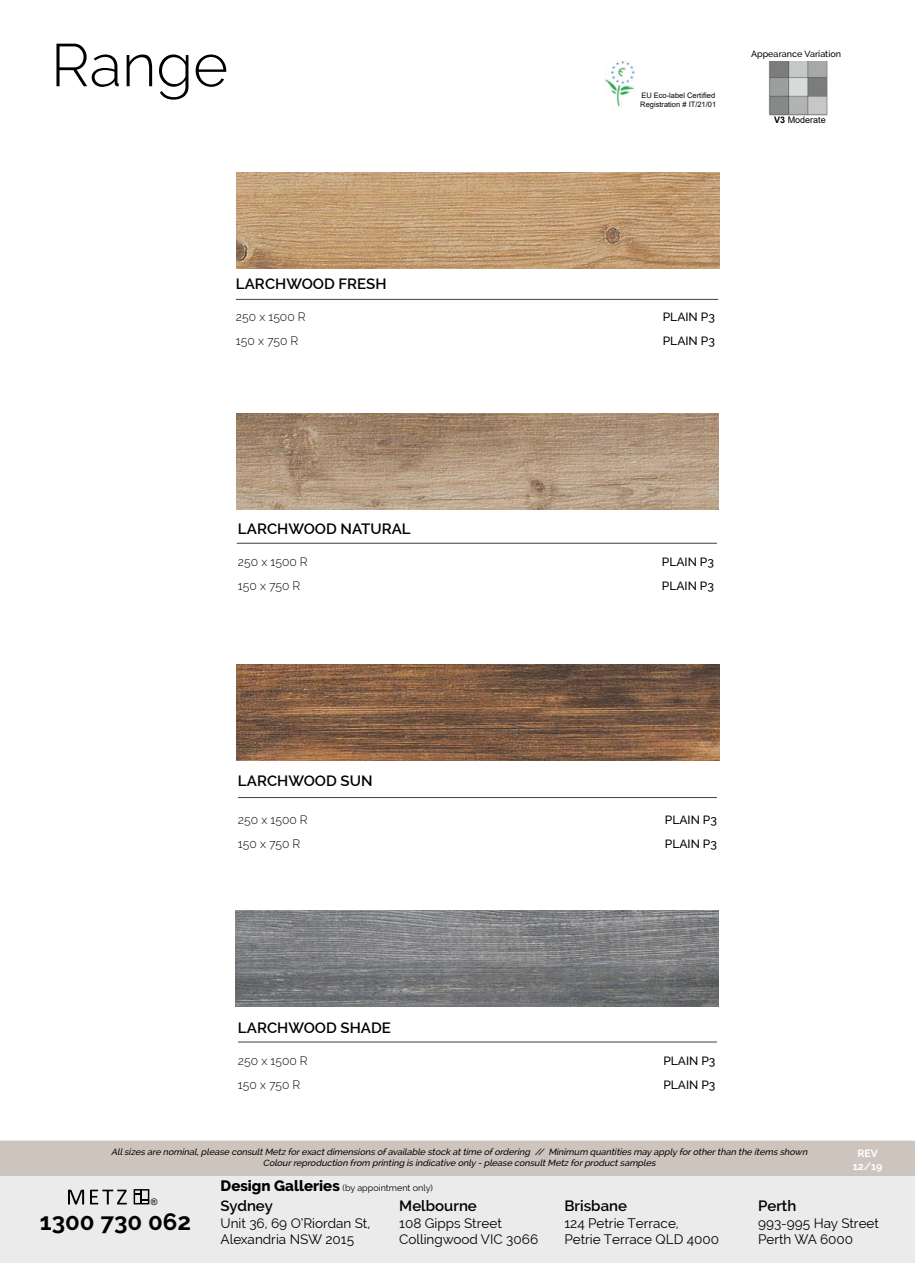
<style>
.page{position:relative;width:915px;height:1263px;background:#fff}
.page>*{position:absolute;margin:0;border:0;box-sizing:border-box;transform-origin:0 0}
.t1{font:300 60px "Raleway";color:#000}
.t2{font:700 24px "Raleway";color:#000}
.t3{font:600 15px "Raleway";color:#000}
.t4{font:13.5px "Raleway";color:#000}
.t5{font:300 12px "Raleway";color:#000}
.t6{font:500 12px "Raleway";color:#000}
.t7{font:700 10.5px/12.6px "Raleway";color:#fff;text-align:center}
.t8{font:italic 500 9px/10.8px "Raleway";color:#000;text-align:center}
.t9{font:9px "Raleway";color:#000}
.t10{font:500 9px "Raleway";color:#000}
.t11{font:9px "Arial";color:#000}
.t12{font:7.5px/9px "Arial";color:#000}
.s1{font-weight:700}
.s2{font-weight:800;font-size:15px}
</style>
<div class="page">
<img style="left:604px;top:60px;width:31px;height:47px">
<img style="left:768px;top:62px;width:60px;height:54px">
<div style="left:0;top:1140px;width:914px;height:123px;background:#ebebec"></div>
<svg style="left:134px;top:1189px;width:15px;height:15px"></svg>
<svg style="left:68px;top:1190px;width:16px;height:14px"></svg>
<svg style="left:90px;top:1190px;width:37px;height:14px"></svg>
<div style="left:0;top:1141px;width:914px;height:34px;background:#ccc4bd"></div>
<hr style="left:236px;top:299px;width:482px;height:1px;background:#414042">
<hr style="left:236px;top:543px;width:480px;height:1px;background:#414042">
<hr style="left:238px;top:797px;width:478px;height:1px;background:#414042">
<hr style="left:238px;top:1042px;width:478px;height:1px;background:#414042">
<img style="left:236px;top:172px;width:482px;height:96px">
<img style="left:236px;top:413px;width:482px;height:96px">
<img style="left:236px;top:911px;width:482px;height:96px">
<img style="left:236px;top:664px;width:482px;height:96px">
<h1 class="t1" style="left:51px;top:30px;width:179px">Range</h1>
<p class="t12" style="left:640px;top:91px;width:77px">EU Eco-label Certified<br>Registration # IT/21/01</p>
<p class="t10" style="left:750px;top:49px;width:91px">Appearance Variation</p>
<p class="t11" style="left:774px;top:113px;width:53px"><span class="s1">V3</span> Moderate</p>
<h3 class="t3" style="left:236px;top:275px;width:152px">LARCHWOOD FRESH</h3>
<h3 class="t5" style="left:236px;top:310px;width:71px">250 x 1500 R</h3>
<h3 class="t6" style="left:662px;top:310px;width:54px">PLAIN P3</h3>
<h3 class="t5" style="left:236px;top:334px;width:64px">150 x 750 R</h3>
<h3 class="t6" style="left:662px;top:334px;width:54px">PLAIN P3</h3>
<h3 class="t3" style="left:238px;top:520px;width:174px">LARCHWOOD NATURAL</h3>
<h3 class="t5" style="left:238px;top:554px;width:71px">250 x 1500 R</h3>
<h3 class="t6" style="left:661px;top:555px;width:54px">PLAIN P3</h3>
<h3 class="t5" style="left:238px;top:578px;width:64px">150 x 750 R</h3>
<h3 class="t6" style="left:661px;top:579px;width:54px">PLAIN P3</h3>
<h3 class="t3" style="left:238px;top:772px;width:136px">LARCHWOOD SUN</h3>
<h3 class="t5" style="left:238px;top:812px;width:71px">250 x 1500 R</h3>
<h3 class="t6" style="left:664px;top:812px;width:54px">PLAIN P3</h3>
<h3 class="t5" style="left:238px;top:836px;width:64px">150 x 750 R</h3>
<h3 class="t6" style="left:664px;top:836px;width:54px">PLAIN P3</h3>
<h3 class="t3" style="left:238px;top:1019px;width:154px">LARCHWOOD SHADE</h3>
<h3 class="t5" style="left:238px;top:1053px;width:71px">250 x 1500 R</h3>
<h3 class="t6" style="left:663px;top:1053px;width:54px">PLAIN P3</h3>
<h3 class="t5" style="left:238px;top:1077px;width:64px">150 x 750 R</h3>
<h3 class="t6" style="left:663px;top:1077px;width:54px">PLAIN P3</h3>
<p class="t8" style="left:111px;top:1146px;width:699px">Allsizes are nominal,please consultMetz forexactdimensions ofavailable stock attime ofordering // Minimum quantities may apply forotherthan the items shown<br>Colourreproduction from printing is indicative only -please consultMetz forproductsamples</p>
<p class="t7" style="left:852px;top:1147px;width:31px">REV<br>12/19</p>
<p class="t9" style="left:220px;top:1183px;width:214px"><span class="s2">Design Galleries</span> (by appointment only)</p>
<h3 class="t3" style="left:220px;top:1197px;width:54px">Sydney</h3>
<h3 class="t3" style="left:399px;top:1197px;width:79px">Melbourne</h3>
<h3 class="t3" style="left:564px;top:1197px;width:64px">Brisbane</h3>
<h3 class="t3" style="left:757px;top:1197px;width:40px">Perth</h3>
<h3 class="t4" style="left:220px;top:1215px;width:151px">Unit 36, 69 O’Riordan St,</h3>
<h3 class="t4" style="left:399px;top:1215px;width:104px">108 Gipps Street</h3>
<h3 class="t4" style="left:564px;top:1215px;width:116px">124 Petrie Terrace,</h3>
<h3 class="t4" style="left:757px;top:1215px;width:122px">993-995 Hay Street</h3>
<h3 class="t4" style="left:220px;top:1231px;width:135px">Alexandria NSW 2015</h3>
<h3 class="t4" style="left:399px;top:1231px;width:140px">Collingwood VIC 3066</h3>
<h3 class="t4" style="left:564px;top:1231px;width:156px">Petrie Terrace QLD 4000</h3>
<h3 class="t4" style="left:757px;top:1231px;width:96px">Perth WA 6000</h3>
<p class="t11" style="left:151px;top:1196px;width:8px">®</p>
<h2 class="t2" style="left:40px;top:1207px;width:153px">1300 730 062</h2>
</div>
